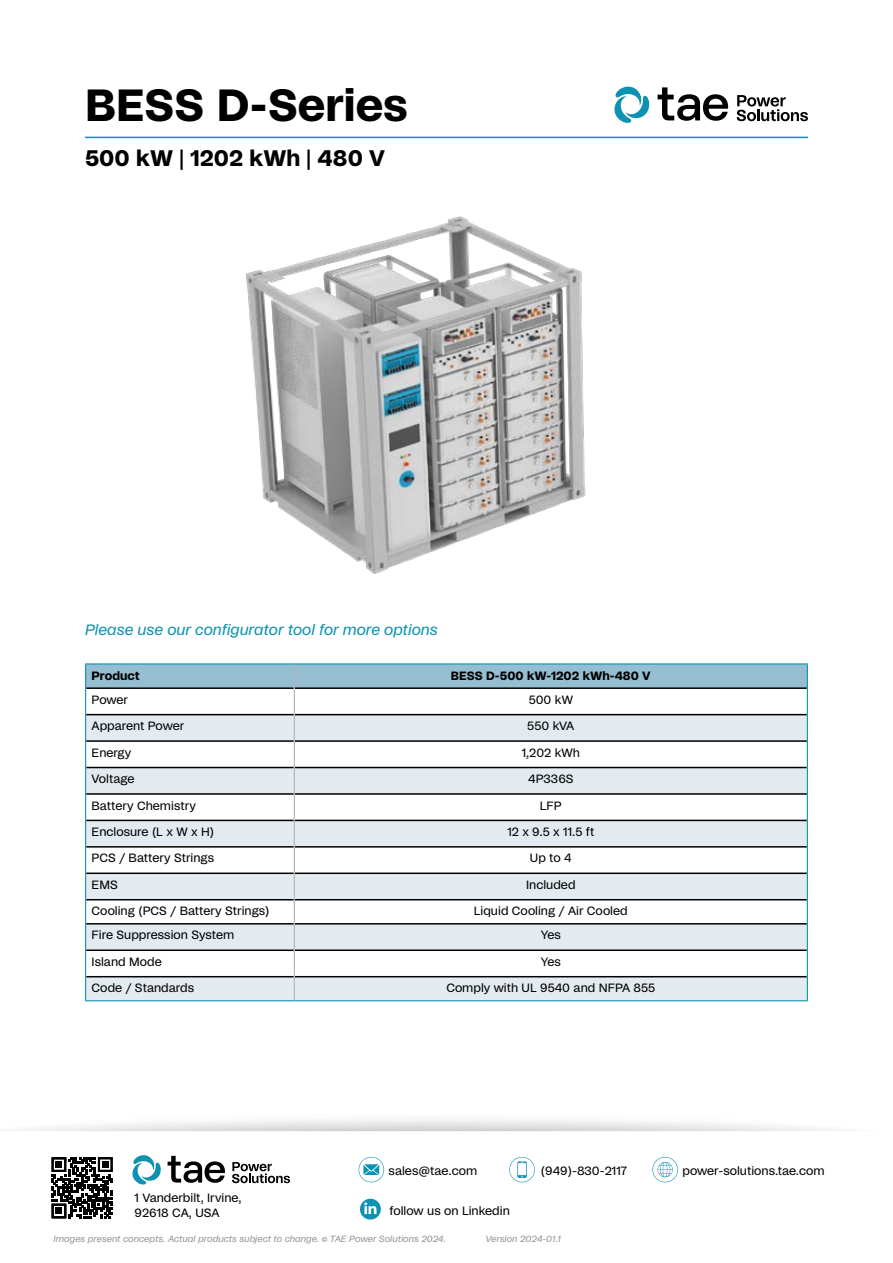
<style>
.page{position:relative;width:893px;height:1263px;background:#fff}
.page>*{position:absolute;margin:0;border:0;box-sizing:border-box;transform-origin:0 0}
.t1{font:700 45px "Studio 6";color:#000}
.t2{font:700 22.5px "Studio 6";color:#000}
.t3{font:italic 15px "Studio 6";color:#0e92b2}
.t4{font:12px/14.4px "Studio 6";color:#000}
.t5{font:700 12px "Studio 6";color:#000}
.t6{font:italic 9px "Studio 6";color:#939598}
.s1{font-weight:400}
</style>
<div class="page">
<svg style="left:359px;top:1157px;width:25px;height:25px"></svg>
<svg style="left:509px;top:1157px;width:26px;height:25px"></svg>
<svg style="left:652px;top:1157px;width:26px;height:25px"></svg>
<svg style="left:51px;top:1157px;width:62px;height:61px"></svg>
<svg style="left:168px;top:1156px;width:57px;height:27px"></svg>
<svg style="left:132px;top:1155px;width:29px;height:30px"></svg>
<svg style="left:232px;top:1162px;width:58px;height:21px"></svg>
<svg style="left:360px;top:1198px;width:21px;height:21px"></svg>
<hr style="left:85px;top:137px;width:723px;height:1px;background:#0e92b2">
<svg style="left:658px;top:87px;width:70px;height:34px"></svg>
<svg style="left:614px;top:86px;width:36px;height:37px"></svg>
<svg style="left:737px;top:95px;width:71px;height:26px"></svg>
<hr style="left:85px;top:663px;width:209px;height:1px;background:#0e92b2">
<hr style="left:294px;top:663px;width:514px;height:1px;background:#0e92b2">
<hr style="left:85px;top:1000px;width:209px;height:1px;background:#0e92b2">
<hr style="left:294px;top:1000px;width:514px;height:1px;background:#0e92b2">
<svg style="left:85px;top:664px;width:723px;height:336px"></svg>
<img style="left:246px;top:216px;width:340px;height:358px">
<h1 class="t1" style="left:85px;top:76px;width:325px">BESS D-Series</h1>
<h2 class="t2" style="left:85px;top:144px;width:302px">500 kW <span class="s1">|</span> 1202 kWh <span class="s1">|</span> 480 V</h2>
<p class="t3" style="left:85px;top:620px;width:354px">Please use our configurator tool for more options</p>
<p class="t5" style="left:92px;top:667px;width:50px">Product</p>
<p class="t5" style="left:451px;top:667px;width:201px">BESS D-500 kW-1202 kWh-480 V</p>
<p class="t4" style="left:92px;top:692px;width:38px">Power</p>
<p class="t4" style="left:529px;top:692px;width:46px">500 kW</p>
<p class="t4" style="left:92px;top:719px;width:94px">Apparent Power</p>
<p class="t4" style="left:527px;top:719px;width:49px">550 kVA</p>
<p class="t4" style="left:92px;top:745px;width:41px">Energy</p>
<p class="t4" style="left:522px;top:745px;width:60px">1,202 kWh</p>
<p class="t4" style="left:92px;top:771px;width:44px">Voltage</p>
<p class="t4" style="left:528px;top:771px;width:47px">4P336S</p>
<p class="t4" style="left:92px;top:798px;width:106px">Battery Chemistry</p>
<p class="t4" style="left:540px;top:798px;width:23px">LFP</p>
<p class="t4" style="left:92px;top:824px;width:124px">Enclosure (L x W x H)</p>
<p class="t4" style="left:507px;top:824px;width:88px">12 x 9.5 x 11.5 ft</p>
<p class="t4" style="left:92px;top:851px;width:124px">PCS / Battery Strings</p>
<p class="t4" style="left:530px;top:851px;width:43px">Up to 4</p>
<p class="t4" style="left:92px;top:877px;width:28px">EMS</p>
<p class="t4" style="left:526px;top:877px;width:51px">Included</p>
<p class="t4" style="left:92px;top:904px;width:179px">Cooling (PCS / Battery Strings)</p>
<p class="t4" style="left:474px;top:904px;width:155px">Liquid Cooling / Air Cooled</p>
<p class="t4" style="left:92px;top:928px;width:144px">Fire Suppression System</p>
<p class="t4" style="left:541px;top:928px;width:22px">Yes</p>
<p class="t4" style="left:92px;top:954px;width:72px">Island Mode</p>
<p class="t4" style="left:541px;top:954px;width:22px">Yes</p>
<p class="t4" style="left:92px;top:981px;width:104px">Code / Standards</p>
<p class="t4" style="left:446px;top:981px;width:211px">Comply with UL 9540 and NFPA 855</p>
<p class="t4" style="left:389px;top:1163px;width:90px">sales@tae.com</p>
<p class="t4" style="left:541px;top:1163px;width:88px">(949)-830-2117</p>
<p class="t4" style="left:682px;top:1163px;width:144px">power-solutions.tae.com</p>
<p class="t4" style="left:135px;top:1191px;width:108px">1 Vanderbilt, Irvine,<br>92618 CA, USA</p>
<p class="t4" style="left:389px;top:1203px;width:122px">follow us on Linkedin</p>
<p class="t6" style="left:54px;top:1233px;width:394px">Images present concepts. Actual products subject to change. © TAE Power Solutions 2024.</p>
<p class="t6" style="left:486px;top:1233px;width:77px">Version 2024-01.1</p>
</div>
